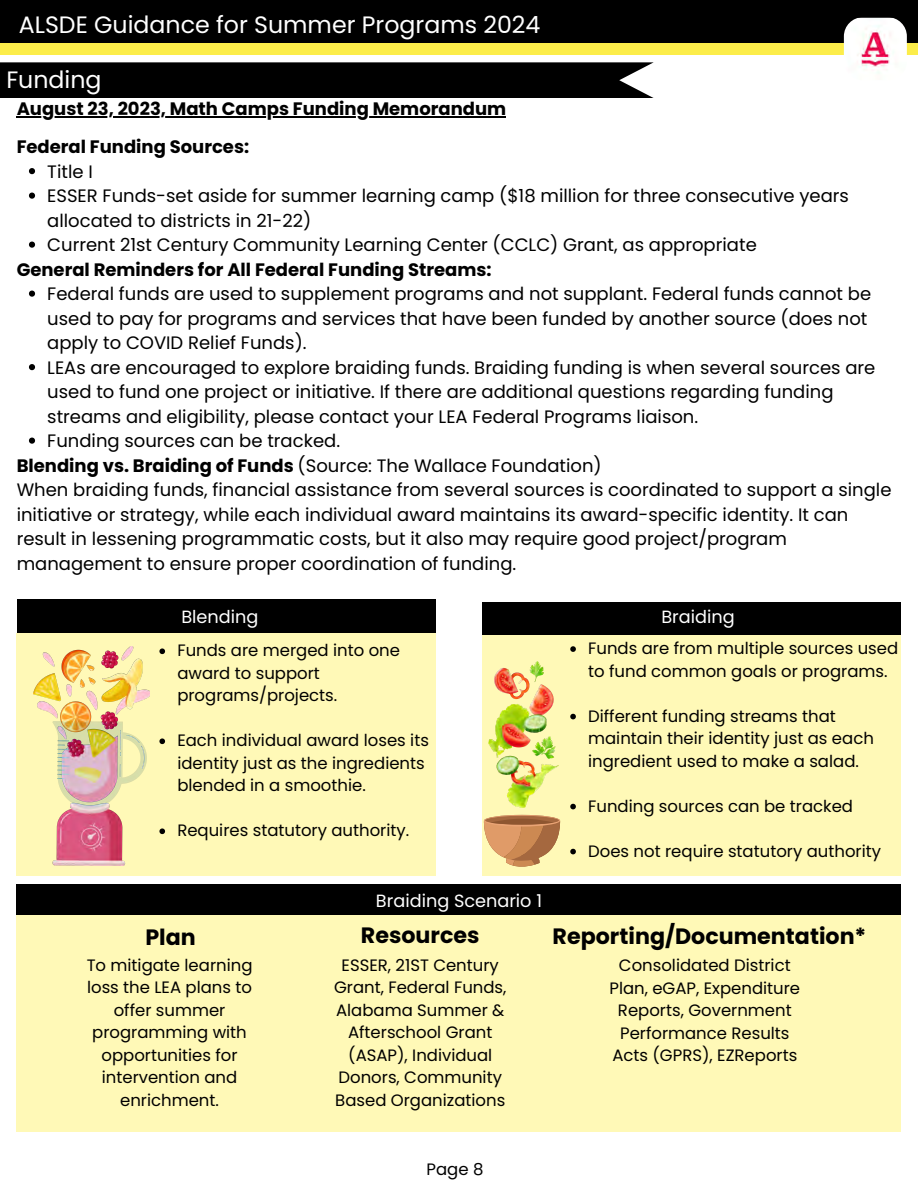
<style>
.page{position:relative;width:918px;height:1188px;background:#fff}
.page>*{position:absolute;margin:0;border:0;box-sizing:border-box;transform-origin:0 0}
.t1{font:23.7px "Poppins";color:#fff}
.t2{font:700 22.2px "Poppins";color:#000}
.t3{font:18px/24.5px "Poppins";color:#000}
.t4{font:700 18px "Poppins";color:#000}
.t5{font:17.7px "Poppins";color:#fff}
.t6{font:16.5px "Poppins";color:#000}
.s1{font-weight:700}
</style>
<div class="page">
<div style="left:17px;top:600px;width:419px;height:35px;background:#000"></div>
<div style="left:17px;top:633px;width:419px;height:243px;background:#fff9b7"></div>
<div style="left:482px;top:602px;width:419px;height:40px;background:#000"></div>
<div style="left:482px;top:635px;width:419px;height:241px;background:#fff9b7"></div>
<div style="left:17px;top:884px;width:884px;height:248px;background:#fff9b7"></div>
<div style="left:0;top:43px;width:918px;height:11px;background:#fced4a"></div>
<div style="left:0;top:0;width:918px;height:43px;background:#000"></div>
<img style="left:844px;top:17px;width:63px;height:63px;border-radius:19px">
<div style="left:0;top:62px;width:654px;height:36px;background:#000"></div>
<hr style="left:17px;top:116px;width:489px;height:2px;background:#000">
<svg style="left:29px;top:168px;width:6px;height:6px"></svg>
<svg style="left:29px;top:193px;width:6px;height:6px"></svg>
<svg style="left:29px;top:242px;width:6px;height:6px"></svg>
<svg style="left:29px;top:291px;width:6px;height:6px"></svg>
<svg style="left:29px;top:364px;width:6px;height:6px"></svg>
<svg style="left:29px;top:438px;width:6px;height:6px"></svg>
<img style="left:34px;top:646px;width:116px;height:220px">
<svg style="left:159px;top:648px;width:6px;height:6px"></svg>
<svg style="left:159px;top:738px;width:6px;height:6px"></svg>
<svg style="left:159px;top:828px;width:6px;height:6px"></svg>
<img style="left:489px;top:661px;width:70px;height:146px">
<svg style="left:483px;top:815px;width:77px;height:52px"></svg>
<svg style="left:570px;top:646px;width:6px;height:6px"></svg>
<svg style="left:570px;top:714px;width:6px;height:5px"></svg>
<svg style="left:570px;top:804px;width:6px;height:5px"></svg>
<svg style="left:570px;top:849px;width:6px;height:5px"></svg>
<div style="left:17px;top:884px;width:884px;height:30px;background:#000"></div>
<p class="t1" style="left:19px;top:8px;width:523px">ALSDE Guidance for Summer Programs 2024</p>
<p class="t1" style="left:6px;top:63px;width:97px">Funding</p>
<p class="t4" style="left:17px;top:96px;width:491px">August 23, 2023, Math Camps Funding Memorandum</p>
<p class="t4" style="left:17px;top:134px;width:234px">Federal Funding Sources:</p>
<p class="t3" style="left:47px;top:159px;width:803px">Title I<br>ESSER Funds-set aside for summer learning camp ($18 million for three consecutive years allocated to districts in 21-22)<br>Current 21st Century Community Learning Center (CCLC) Grant, as appropriate</p>
<p class="t4" style="left:17px;top:257px;width:476px">General Reminders for All Federal Funding Streams:</p>
<p class="t3" style="left:47px;top:282px;width:826px">Federal funds are used to supplement programs and not supplant. Federal funds cannot be</p>
<p class="t3" style="left:47px;top:306px;width:822px">used to pay for programs and services that have been funded by another source (does not</p>
<p class="t3" style="left:47px;top:331px;width:261px">apply to COVID Relief Funds).</p>
<p class="t3" style="left:47px;top:355px;width:830px">LEAs are encouraged to explore braiding funds. Braiding funding is when several sources are</p>
<p class="t3" style="left:47px;top:380px;width:788px">used to fund one project or initiative. If there are additional questions regarding funding</p>
<p class="t3" style="left:47px;top:404px;width:652px">streams and eligibility, please contact your LEA Federal Programs liaison.</p>
<p class="t3" style="left:47px;top:429px;width:294px">Funding sources can be tracked.</p>
<p class="t3" style="left:17px;top:453px;width:587px"><span class="s1">Blending vs. Braiding of Funds</span> (Source: The Wallace Foundation)</p>
<p class="t3" style="left:17px;top:478px;width:876px">When braiding funds, financial assistance from several sources is coordinated to support a single</p>
<p class="t3" style="left:17px;top:502px;width:833px">initiative or strategy, while each individual award maintains its award-specific identity. It can</p>
<p class="t3" style="left:17px;top:527px;width:772px">result in lessening programmatic costs, but it also may require good project/program</p>
<p class="t3" style="left:17px;top:551px;width:501px">management to ensure proper coordination of funding.</p>
<p class="t5" style="left:181px;top:604px;width:79px">Blending</p>
<p class="t5" style="left:661px;top:605px;width:75px">Braiding</p>
<p class="t6" style="left:177px;top:639px;width:224px">Funds are merged into one</p>
<p class="t6" style="left:588px;top:637px;width:312px">Funds are from multiple sources used</p>
<p class="t6" style="left:177px;top:662px;width:144px">award to support</p>
<p class="t6" style="left:588px;top:659px;width:301px">to fund common goals or programs.</p>
<p class="t6" style="left:177px;top:684px;width:162px">programs/projects.</p>
<p class="t6" style="left:588px;top:704px;width:249px">Different funding streams that</p>
<p class="t6" style="left:177px;top:729px;width:253px">Each individual award loses its</p>
<p class="t6" style="left:588px;top:727px;width:287px">maintain their identity just as each</p>
<p class="t6" style="left:177px;top:752px;width:249px">identity just as the ingredients</p>
<p class="t6" style="left:588px;top:749px;width:272px">ingredient used to make a salad.</p>
<p class="t6" style="left:177px;top:774px;width:190px">blended in a smoothie.</p>
<p class="t6" style="left:588px;top:794px;width:266px">Funding sources can be tracked</p>
<p class="t6" style="left:177px;top:819px;width:233px">Requires statutory authority.</p>
<p class="t6" style="left:588px;top:839px;width:294px">Does not require statutory authority</p>
<p class="t5" style="left:376px;top:888px;width:168px">Braiding Scenario 1</p>
<p class="t2" style="left:145px;top:921px;width:52px">Plan</p>
<p class="t2" style="left:361px;top:919px;width:120px">Resources</p>
<p class="t2" style="left:553px;top:920px;width:315px">Reporting/Documentation*</p>
<p class="t6" style="left:87px;top:953px;width:167px">To mitigate learning</p>
<p class="t6" style="left:342px;top:953px;width:159px">ESSER, 21ST Century</p>
<p class="t6" style="left:619px;top:954px;width:173px">Consolidated District</p>
<p class="t6" style="left:87px;top:976px;width:166px">loss the LEA plans to</p>
<p class="t6" style="left:334px;top:976px;width:174px">Grant, Federal Funds,</p>
<p class="t6" style="left:609px;top:977px;width:192px">Plan, eGAP, Expenditure</p>
<p class="t6" style="left:114px;top:998px;width:113px">offer summer</p>
<p class="t6" style="left:336px;top:998px;width:170px">Alabama Summer &amp;</p>
<p class="t6" style="left:618px;top:999px;width:175px">Reports, Government</p>
<p class="t6" style="left:92px;top:1021px;width:156px">programming with</p>
<p class="t6" style="left:348px;top:1021px;width:146px">Afterschool Grant</p>
<p class="t6" style="left:620px;top:1022px;width:171px">Performance Results</p>
<p class="t6" style="left:102px;top:1043px;width:138px">opportunities for</p>
<p class="t6" style="left:348px;top:1043px;width:146px">(ASAP), Individual</p>
<p class="t6" style="left:612px;top:1044px;width:186px">Acts (GPRS), EZReports</p>
<p class="t6" style="left:102px;top:1066px;width:137px">intervention and</p>
<p class="t6" style="left:339px;top:1066px;width:165px">Donors, Community</p>
<p class="t6" style="left:120px;top:1088px;width:100px">enrichment.</p>
<p class="t6" style="left:335px;top:1088px;width:172px">Based Organizations</p>
<p class="t6" style="left:427px;top:1157px;width:58px">Page 8</p>
</div>
